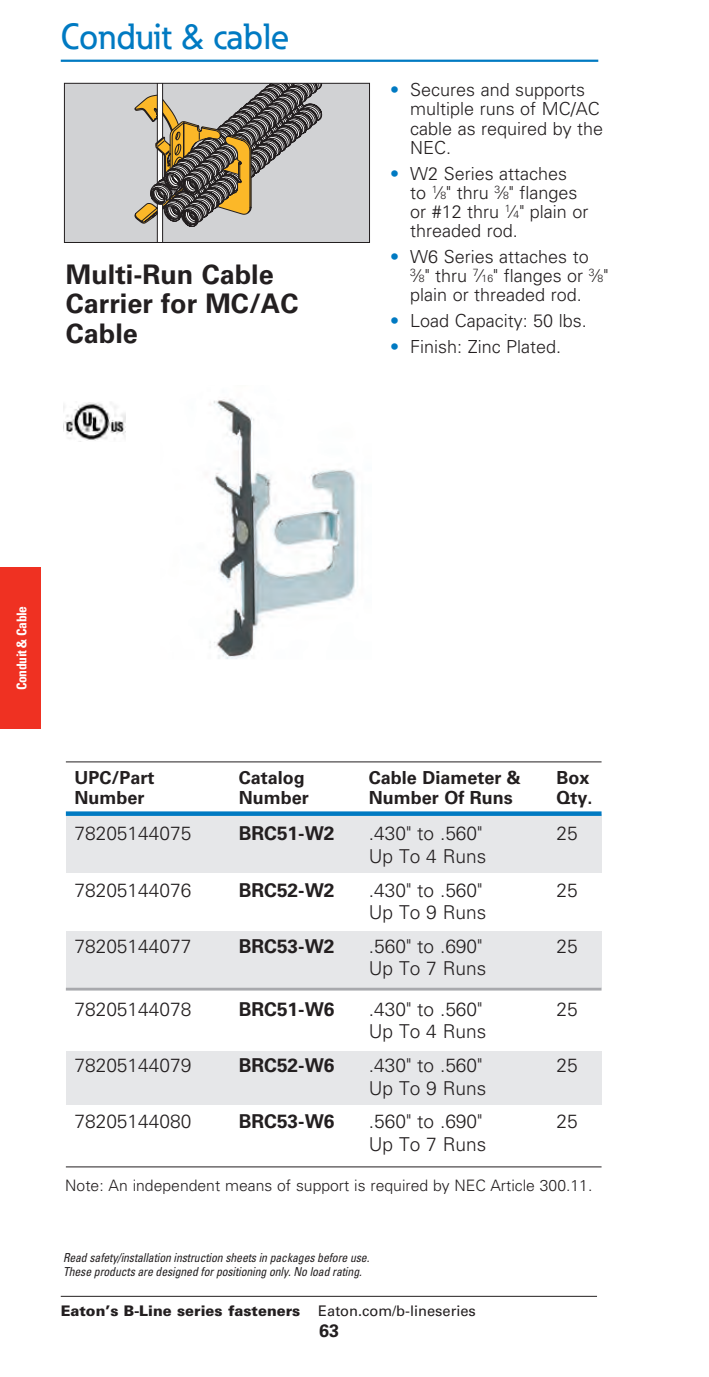
<style>
.page{position:relative;width:709px;height:1377px;background:#fff}
.page>*{position:absolute;margin:0;border:0;box-sizing:border-box;transform-origin:0 0}
.t1{font:500 36px "Eaton";color:#007ac2}
.MainHead_12_13{font:700 27px/29.2px "Univers LT Std";color:#231f20}
.t2{font:300 19.12px "Univers LT Std";color:#231f20}
.t3{font:700 19.12px "Univers LT Std";color:#231f20}
.Body_8_8_5__p3{font:300 18px/19.1px "Univers LT Std";color:#231f20}
.t4{font:700 18px "Univers LT Std";color:#231f20}
.Captions_7_7_5_FL{font:300 15.75px "Univers LT Std";color:#231f20}
.t5{font:900 14.62px "Univers LT Std";color:#231f20}
.t6{font:700 condensed 13.5px "Univers LT Std";letter-spacing:-.025em;color:#fff}
.t7{font:italic condensed 12.38px "Univers LT Std";letter-spacing:-.01em;color:#231f20;scale:.95 1}
.s1{color:#007ac2}
.s2{font-size:10.35px}
.s3{font-weight:400}
</style>
<div class="page">
<hr style="left:61px;top:60px;width:537px;height:2px;background:#007ac2">
<div style="left:0;top:567px;width:40px;height:162px;background:#ef3122"></div>
<hr style="left:61px;top:1296px;width:536px;height:1px;background:#231f20">
<div style="left:64px;top:83px;width:305px;height:159px;background:#d1d2d4"></div>
<svg style="left:134px;top:85px;width:188px;height:156px"></svg>
<div style="left:64px;top:83px;width:306px;height:160px;border:1px solid #231f20"></div>
<img style="left:210px;top:399px;width:146px;height:260px">
<div style="left:66px;top:815px;width:535px;height:58px;background:#e6e7e9"></div>
<div style="left:66px;top:1051px;width:535px;height:54px;background:#e6e7e9"></div>
<div style="left:66px;top:932px;width:535px;height:56px;background:#e6e7e9"></div>
<div style="left:66px;top:811px;width:535px;height:5px;background:#007ac2"></div>
<hr style="left:66px;top:762px;width:535px;height:1px;background:#231f20">
<hr style="left:66px;top:988px;width:535px;height:3px;background:#a8a9ad">
<hr style="left:66px;top:1167px;width:535px;height:1px;background:#231f20">
<img style="left:63px;top:402px;width:63px;height:40px">
<p class="t1" style="left:61px;top:14px;width:230px">Conduit &amp; cable</p>
<p class="MainHead_12_13" style="left:66px;top:260px;width:234px">Multi-Run Cable<br>Carrier for MC/AC<br>Cable</p>
<p class="Body_8_8_5__p3" style="left:410px;top:80px;width:195px;text-indent:-20px"><span class="s1">•</span> Secures and supports multiple runs of MC/AC cable as required by the<br>NEC.</p>
<p class="Body_8_8_5__p3" style="left:410px;top:164px;width:180px;text-indent:-20px"><span class="s1">•</span> W2 Series attaches<br>to <sup>1</sup>⁄<span class="s2">8</span>" thru <sup>3</sup>⁄<span class="s2">8</span>" flanges or #12 thru <sup>1</sup>⁄<span class="s2">4</span>" plain or threaded rod.</p>
<p class="Body_8_8_5__p3" style="left:410px;top:247px;width:200px;text-indent:-20px"><span class="s1">•</span> W6 Series attaches to<br><sup>3</sup>⁄<span class="s2">8</span>" thru <sup>7</sup>⁄<span class="s2">16</span>" flanges or <sup>3</sup>⁄<span class="s2">8</span>" plain or threaded rod.</p>
<p class="Body_8_8_5__p3" style="left:390px;top:311px;width:198px"><span class="s1">•</span> Load Capacity: 50 lbs.</p>
<p class="Body_8_8_5__p3" style="left:390px;top:337px;width:173px"><span class="s1">•</span> Finish: Zinc Plated.</p>
<p class="t6" style="left:13px;top:690px;width:86px;rotate:-90deg">Conduit &amp; Cable</p>
<p class="t4" style="left:74px;top:767px;width:82px">UPC/Part</p>
<p class="t4" style="left:239px;top:767px;width:68px">Catalog</p>
<p class="t4" style="left:369px;top:767px;width:154px">Cable Diameter &amp;</p>
<p class="t4" style="left:556px;top:767px;width:35px">Box</p>
<p class="t4" style="left:74px;top:788px;width:72px">Number</p>
<p class="t4" style="left:239px;top:788px;width:72px">Number</p>
<p class="t4" style="left:369px;top:788px;width:146px">Number Of Runs</p>
<p class="t4" style="left:556px;top:788px;width:38px">Qty.</p>
<p class="t2" style="left:74px;top:822px;width:118px">78205144075</p>
<p class="t3" style="left:239px;top:823px;width:97px">BRC51-W2</p>
<p class="t2" style="left:369px;top:822px;width:115px">.430" to .560"</p>
<p class="t2" style="left:556px;top:822px;width:23px">25</p>
<p class="t2" style="left:369px;top:845px;width:119px">Up To 4 Runs</p>
<p class="t2" style="left:74px;top:878px;width:118px">78205144076</p>
<p class="t3" style="left:239px;top:879px;width:97px">BRC52-W2</p>
<p class="t2" style="left:369px;top:878px;width:115px">.430" to .560"</p>
<p class="t2" style="left:556px;top:878px;width:23px">25</p>
<p class="t2" style="left:369px;top:901px;width:119px">Up To 9 Runs</p>
<p class="t2" style="left:74px;top:935px;width:118px">78205144077</p>
<p class="t3" style="left:239px;top:935px;width:97px">BRC53-W2</p>
<p class="t2" style="left:369px;top:935px;width:115px">.560" to .690"</p>
<p class="t2" style="left:556px;top:935px;width:23px">25</p>
<p class="t2" style="left:369px;top:957px;width:119px">Up To 7 Runs</p>
<p class="t2" style="left:74px;top:998px;width:118px">78205144078</p>
<p class="t3" style="left:239px;top:998px;width:97px">BRC51-W6</p>
<p class="t2" style="left:369px;top:998px;width:115px">.430" to .560"</p>
<p class="t2" style="left:556px;top:998px;width:23px">25</p>
<p class="t2" style="left:369px;top:1020px;width:119px">Up To 4 Runs</p>
<p class="t2" style="left:74px;top:1054px;width:118px">78205144079</p>
<p class="t3" style="left:239px;top:1054px;width:97px">BRC52-W6</p>
<p class="t2" style="left:369px;top:1054px;width:115px">.430" to .560"</p>
<p class="t2" style="left:556px;top:1054px;width:23px">25</p>
<p class="t2" style="left:369px;top:1076px;width:119px">Up To 9 Runs</p>
<p class="t2" style="left:74px;top:1110px;width:118px">78205144080</p>
<p class="t3" style="left:239px;top:1111px;width:97px">BRC53-W6</p>
<p class="t2" style="left:369px;top:1110px;width:115px">.560" to .690"</p>
<p class="t2" style="left:556px;top:1110px;width:23px">25</p>
<p class="t2" style="left:369px;top:1133px;width:119px">Up To 7 Runs</p>
<p class="Captions_7_7_5_FL" style="left:65px;top:1176px;width:528px">Note: An independent means of support is required by NEC Article 300.11.</p>
<p class="t7" style="left:63px;top:1250px;width:324px">Read safety/installation instruction sheets in packages before use.</p>
<p class="t7" style="left:63px;top:1263px;width:316px">These products are designed for positioning only. No load rating.</p>
<p class="t5" style="left:61px;top:1302px;width:417px">Eaton’s B-Line series fasteners <span class="s3">Eaton.com/b-lineseries</span></p>
<p class="t4" style="left:319px;top:1320px;width:22px">63</p>
</div>
